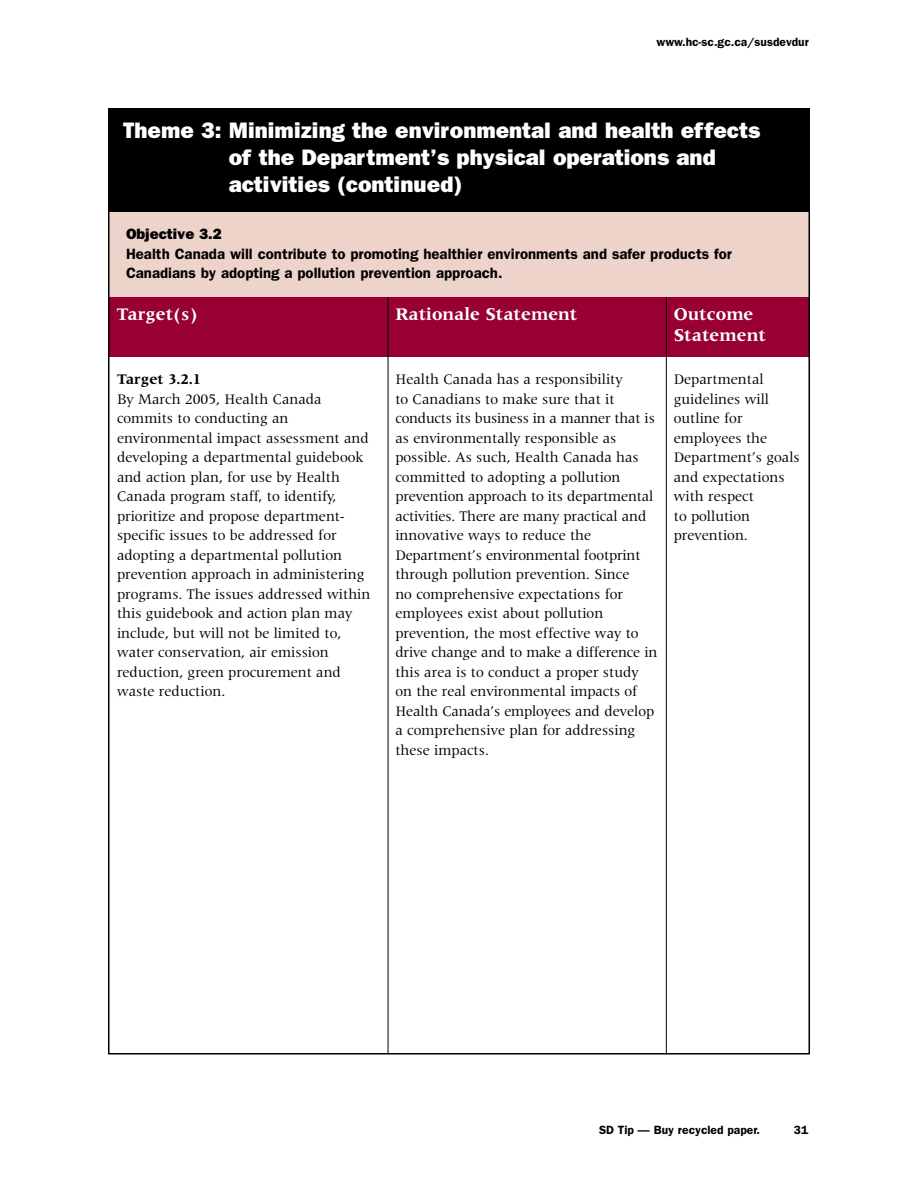
<style>
.page{position:relative;width:918px;height:1188px;background:#fff}
.page>*{position:absolute;margin:0;border:0;box-sizing:border-box;transform-origin:0 0}
.t1{font:800 22.5px/27px "Franklin Gothic";color:#fff}
.t2{font:700 18px/21.6px "Latin 725 BT";color:#fff}
.t3{font:15px/19.5px "Latin 725 BT";color:#000}
.t4{font:600 15px/19.5px "Franklin Gothic";color:#000}
.t5{font:800 15px "Franklin Gothic";color:#000}
.t6{font:700 15px "Latin 725 BT";color:#000}
.t7{font:600 12px "Franklin Gothic";color:#000}
</style>
<div class="page">
<div style="left:108px;top:297px;width:702px;height:60px;background:#970031"></div>
<hr style="left:388px;top:156px;width:1px;height:898px;background:#000">
<hr style="left:666px;top:152px;width:1px;height:902px;background:#000">
<div style="left:109px;top:206px;width:701px;height:91px;background:#eed3cb"></div>
<div style="left:108px;top:108px;width:702px;height:103px;background:#000"></div>
<p class="t7" style="left:656px;top:37px;width:154px">www.hc-sc.gc.ca/susdevdur</p>
<h1 class="t1" style="left:229px;top:119px;width:533px;text-indent:-106px">Theme 3: Minimizing the environmental and health effects of the Department’s physical operations and activities (continued)</h1>
<p class="t5" style="left:126px;top:229px;width:97px">Objective 3.2</p>
<p class="t4" style="left:126px;top:245px;width:607px">Health Canada will contribute to promoting healthier environments and safer products for<br>Canadians by adopting a pollution prevention approach.</p>
<p class="t2" style="left:117px;top:304px;width:82px">Target(s)</p>
<p class="t2" style="left:395px;top:304px;width:184px">Rationale Statement</p>
<p class="t6" style="left:117px;top:373px;width:86px">Target 3.2.1</p>
<p class="t3" style="left:117px;top:390px;width:255px">By March 2005, Health Canada commits to conducting an environmental impact assessment and developing a departmental guidebook and action plan, for use by Health Canada program staff, to identify, prioritize and propose department&shy;specific issues to be addressed for adopting a departmental pollution prevention approach in administering programs. The issues addressed within this guidebook and action plan may include, but will not be limited to, water conservation, air emission reduction, green procurement and waste reduction.</p>
<p class="t3" style="left:395px;top:371px;width:264px">Health Canada has a responsibility<br>to Canadians to make sure that it conducts its business in a manner that is as environmentally responsible as possible. As such, Health Canada has committed to adopting a pollution prevention approach to its departmental activities. There are many practical and innovative ways to reduce the Department’s environmental footprint through pollution prevention. Since<br>no comprehensive expectations for employees exist about pollution prevention, the most effective way to drive change and to make a difference in this area is to conduct a proper study on the real environmental impacts of Health Canada’s employees and develop a comprehensive plan for addressing these impacts.</p>
<p class="t2" style="left:674px;top:304px;width:94px">Outcome<br>Statement</p>
<p class="t3" style="left:674px;top:371px;width:128px">Departmental guidelines will outline for employees the<br>Department’s goals and expectations with respect<br>to pollution prevention.</p>
<p class="t7" style="left:599px;top:1126px;width:162px">SD Tip — Buy recycled paper.</p>
<p class="t7" style="left:794px;top:1126px;width:16px">31</p>
</div>
